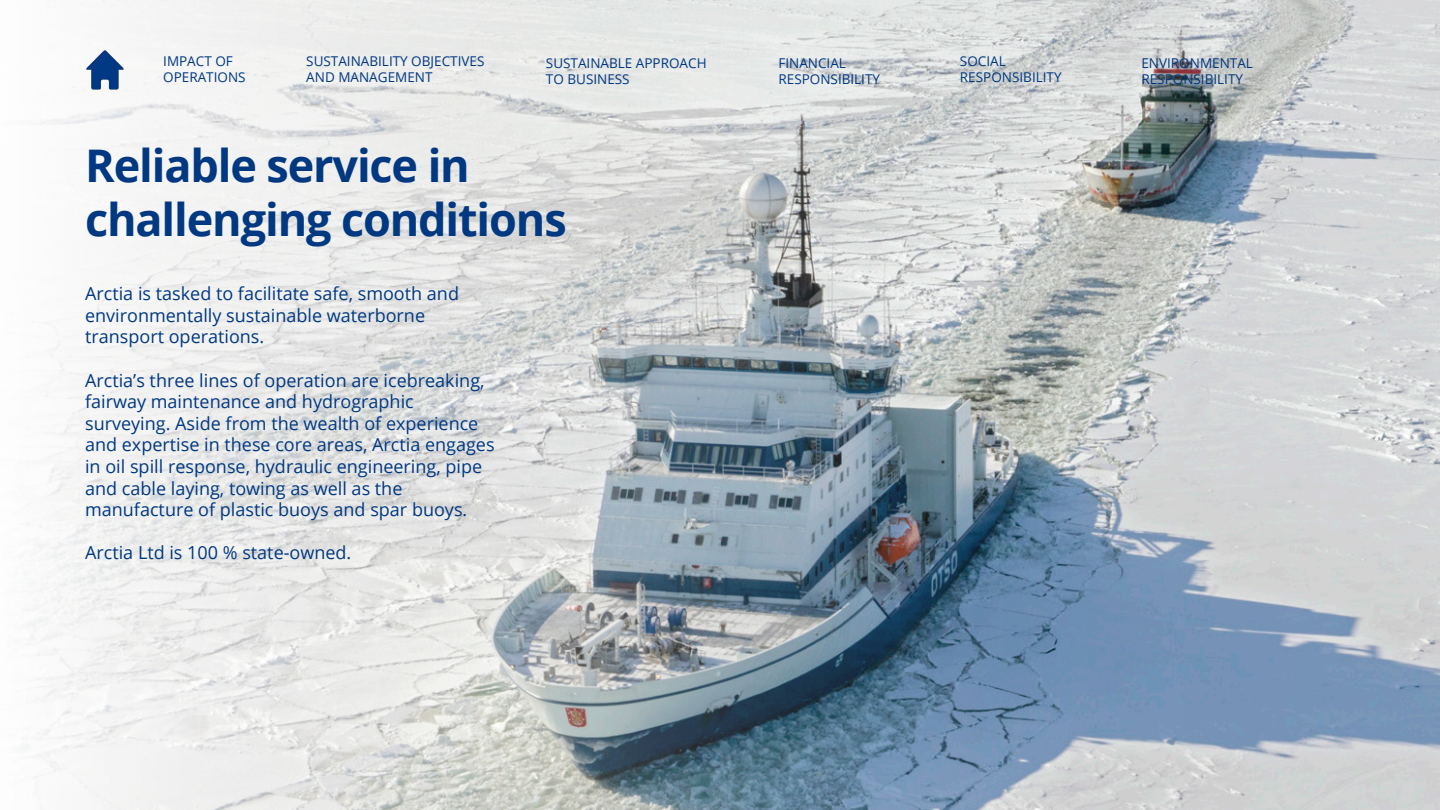
<style>
.page{position:relative;width:1440px;height:810px;background:#fff}
.page>*{position:absolute;margin:0;border:0;box-sizing:border-box;transform-origin:0 0}
.Otsikko_1{font:700 45px/54px "Open Sans";letter-spacing:-.025em;color:#003881}
.ingressi{font:18px/21.6px "Open Sans";color:#003881}
.Navit{font:13.5px/16.2px "Open Sans";color:#003881}
</style>
<div class="page">
<img style="left:20px;top:0;width:1419px;height:810px">
<img style="left:85px;top:50px;width:39px;height:41px">
<p class="Navit" style="left:163px;top:52px;width:84px">IMPACT OF<br>OPERATIONS</p>
<p class="Navit" style="left:306px;top:52px;width:180px">SUSTAINABILITY OBJECTIVES<br>AND MANAGEMENT</p>
<p class="Navit" style="left:546px;top:54px;width:162px">SUSTAINABLE APPROACH<br>TO BUSINESS</p>
<p class="Navit" style="left:778px;top:54px;width:103px">FINANCIAL<br>RESPONSIBILITY</p>
<p class="Navit" style="left:959px;top:52px;width:103px">SOCIAL<br>RESPONSIBILITY</p>
<p class="Navit" style="left:1141px;top:54px;width:113px">ENVIRONMENTAL<br>RESPONSIBILITY</p>
<p class="Otsikko_1" style="left:85px;top:138px;width:483px">Reliable service in challenging conditions</p>
<p class="ingressi" style="left:85px;top:282px;width:375px">Arctia is tasked to facilitate safe, smooth and environmentally sustainable waterborne transport operations.</p>
<p class="ingressi" style="left:85px;top:369px;width:411px">Arctia’s three lines of operation are icebreaking, fairway maintenance and hydrographic surveying. Aside from the wealth of experience and expertise in these core areas, Arctia engages in oil spill response, hydraulic engineering, pipe and cable laying, towing as well as the manufacture of plastic buoys and spar buoys.</p>
<p class="ingressi" style="left:85px;top:542px;width:268px">Arctia Ltd is 100 % state-owned.</p>
</div>
